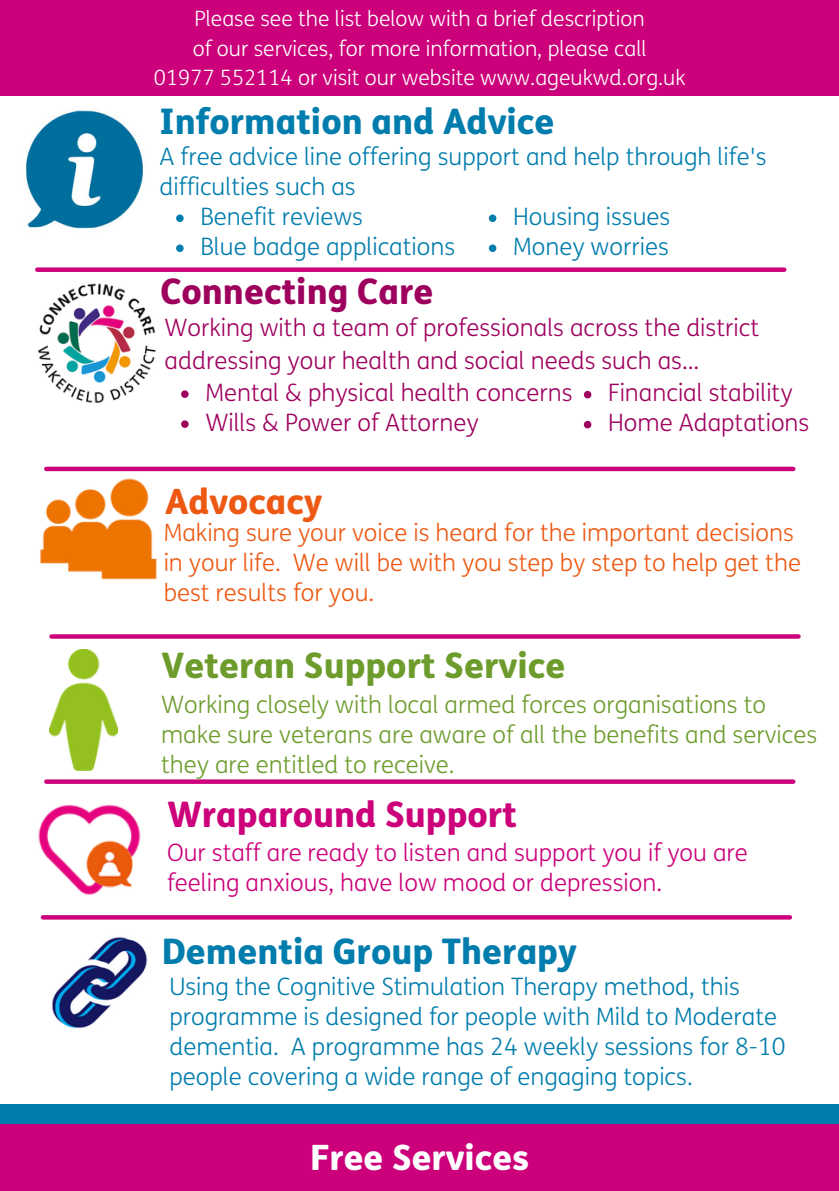
<style>
.page{position:relative;width:839px;height:1191px;background:#fff}
.page>*{position:absolute;margin:0;border:0;box-sizing:border-box;transform-origin:0 0}
.t1{font:800 35.2px "FS Me";color:#007dad}
.t2{font:800 35.2px "FS Me";color:#6d9c2d}
.t3{font:800 35.2px "FS Me";color:#cb007a}
.t4{font:800 35.2px "FS Me";color:#9e005e}
.t5{font:800 35px "FS Me";color:#fff}
.t6{font:800 35px "FS Me";color:#ed5913}
.t7{font:300 24px/30px "FS Me";color:#007dad}
.t8{font:300 24px/33px "FS Me";color:#9e005e}
.t9{font:300 24px/30px "FS Me";color:#6d9c2d}
.t10{font:300 24px/30px "FS Me";color:#ed5913}
.t11{font:300 24px/30px "FS Me";color:#cb007a}
.t12{font:300 21.2px "FS Me";color:#fff}
</style>
<div class="page">
<div style="left:0;top:0;width:838px;height:96px;background:#cb007a"></div>
<img style="left:26px;top:110px;width:117px;height:119px">
<img style="left:38px;top:283px;width:118px;height:121px">
<svg style="left:181px;top:390px;width:8px;height:8px"></svg>
<svg style="left:181px;top:420px;width:8px;height:8px"></svg>
<div style="left:0;top:1105px;width:838px;height:86px;background:#007dad"></div>
<div style="left:0;top:1125px;width:838px;height:66px;background:#cb007a"></div>
<div style="left:37px;top:267px;width:747px;height:5px;background:#cb007a"></div>
<img style="left:40px;top:471px;width:125px;height:109px">
<hr style="left:46px;top:467px;width:747px;height:4px;background:#cb007a">
<div style="left:52px;top:634px;width:746px;height:5px;background:#cb007a"></div>
<div style="left:46px;top:779px;width:747px;height:5px;background:#cb007a"></div>
<div style="left:43px;top:915px;width:746px;height:5px;background:#cb007a"></div>
<img style="left:49px;top:649px;width:68px;height:122px">
<img style="left:38px;top:804px;width:103px;height:91px">
<img style="left:52px;top:937px;width:96px;height:92px">
<svg style="left:176px;top:215px;width:8px;height:7px"></svg>
<svg style="left:176px;top:245px;width:8px;height:7px"></svg>
<svg style="left:489px;top:215px;width:7px;height:7px"></svg>
<svg style="left:489px;top:245px;width:7px;height:7px"></svg>
<svg style="left:584px;top:391px;width:7px;height:7px"></svg>
<svg style="left:584px;top:421px;width:7px;height:7px"></svg>
<p class="t12" style="left:194px;top:7px;width:452px">Please see the list below with a brief description</p>
<p class="t12" style="left:193px;top:36px;width:455px">of our services, for more information, please call</p>
<p class="t12" style="left:154px;top:66px;width:533px">01977 552114 or visit our website www.ageukwd.org.uk</p>
<p class="t1" style="left:160px;top:100px;width:396px">Information and Advice</p>
<p class="t7" style="left:160px;top:142px;width:608px">A free advice line offering support and help through life's difficulties such as</p>
<h1 class="t7" style="left:200px;top:202px;width:164px">Benefit reviews</h1>
<h3 class="t7" style="left:200px;top:232px;width:256px">Blue badge applications</h3>
<p class="t7" style="left:513px;top:202px;width:159px">Housing issues</p>
<h3 class="t7" style="left:513px;top:232px;width:157px">Money worries</h3>
<p class="t4" style="left:160px;top:270px;width:274px">Connecting Care</p>
<p class="t8" style="left:165px;top:312px;width:596px">Working with a team of professionals across the district addressing your health and social needs such as...</p>
<p class="t8" style="left:205px;top:377px;width:368px">Mental &amp; physical health concerns</p>
<h2 class="t8" style="left:205px;top:407px;width:275px">Wills &amp; Power of Attorney</h2>
<p class="t8" style="left:608px;top:377px;width:186px">Financial stability</p>
<h3 class="t8" style="left:608px;top:407px;width:203px">Home Adaptations</h3>
<p class="t6" style="left:165px;top:479px;width:159px">Advocacy</p>
<h3 class="t10" style="left:164px;top:519px;width:638px">Making sure your voice is heard for the important decisions in your life. We will be with you step by step to help get the best results for you.</h3>
<p class="t2" style="left:161px;top:643px;width:406px">Veteran Support Service</p>
<p class="t9" style="left:161px;top:690px;width:657px">Working closely with local armed forces organisations to make sure veterans are aware of all the benefits and services they are entitled to receive.</p>
<p class="t3" style="left:167px;top:792px;width:351px">Wraparound Support</p>
<p class="t11" style="left:167px;top:838px;width:582px">Our staff are ready to listen and support you if you are feeling anxious, have low mood or depression.</p>
<h3 class="t1" style="left:162px;top:930px;width:416px">Dementia Group Therapy</h3>
<p class="t7" style="left:169px;top:972px;width:617px">Using the Cognitive Stimulation Therapy method, this programme is designed for people with Mild to Moderate dementia. A programme has 24 weekly sessions for 8-10 people covering a wide range of engaging topics.</p>
<h2 class="t5" style="left:310px;top:1136px;width:220px">Free Services</h2>
</div>
